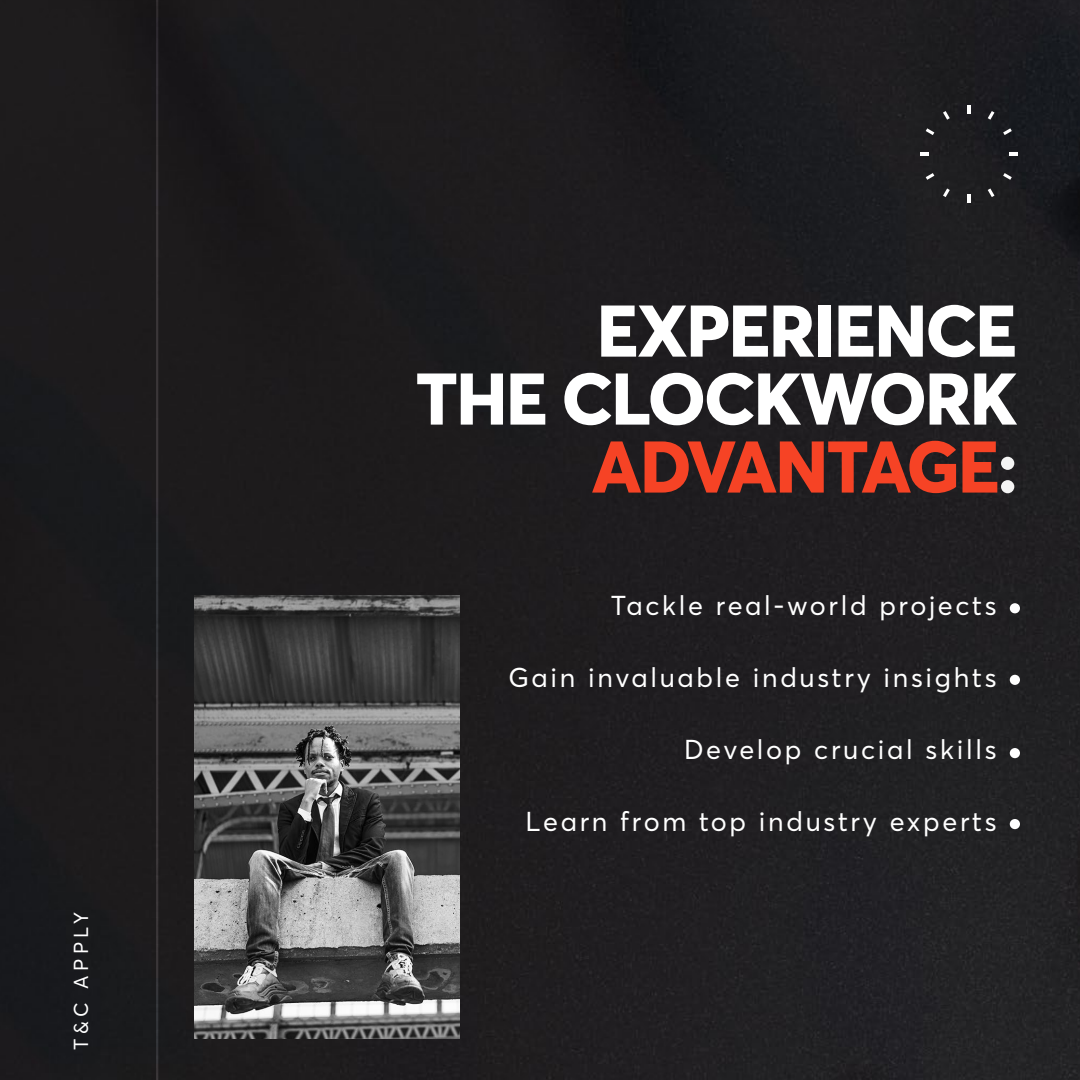
<style>
.page{position:relative;width:1080px;height:1080px;background:#1e1c1e}
.page>*{position:absolute;margin:0;border:0;box-sizing:border-box;transform-origin:0 0}
.t1{font:86px/71.9px "Averta Std";color:#fff;text-align:justify}
.t2{font:800 72px/68px "Averta Std";letter-spacing:-.02em;color:#fff;text-align:right}
.t3{font:27px "Averta Std";letter-spacing:.1em;color:#fff}
.t4{font:20px "Averta Std";letter-spacing:.225em;color:#fff}
.s1{color:#f64325}
.s2{color:#f4f4f4}
</style>
<div class="page">
<svg style="left:920px;top:153px;width:8px;height:3px"></svg>
<svg style="left:1009px;top:153px;width:9px;height:3px"></svg>
<svg style="left:967px;top:195px;width:3px;height:8px"></svg>
<svg style="left:967px;top:105px;width:3px;height:8px"></svg>
<svg style="left:926px;top:173px;width:8px;height:7px"></svg>
<svg style="left:1003px;top:128px;width:9px;height:7px"></svg>
<svg style="left:988px;top:188px;width:6px;height:9px"></svg>
<svg style="left:943px;top:111px;width:7px;height:9px"></svg>
<svg style="left:943px;top:188px;width:7px;height:9px"></svg>
<svg style="left:988px;top:111px;width:6px;height:9px"></svg>
<svg style="left:1003px;top:173px;width:9px;height:7px"></svg>
<svg style="left:926px;top:128px;width:8px;height:7px"></svg>
<hr style="left:156px;top:0;width:2px;height:1080px;background:#fff">
<svg style="left:195px;top:595px;width:264px;height:443px;background:#626262"></svg>
<p class="t4" style="left:67px;top:1050px;width:139px;rotate:-90deg">T&amp;C APPLY</p>
<h2 class="t2" style="left:416px;top:296px;width:603px">EXPERIENCE<br>THE CLOCKWORK<br><span class="s1">ADVANTAGE</span><span class="s2">:</span></h2>
<p class="t3" style="left:611px;top:587px;width:387px">Tackle real-world projects</p>
<p class="t3" style="left:508px;top:659px;width:490px">Gain invaluable industry insights</p>
<p class="t3" style="left:684px;top:731px;width:314px">Develop crucial skills</p>
<p class="t3" style="left:525px;top:803px;width:473px">Learn from top industry experts</p>
<h1 class="t1" style="left:1005px;top:543px;width:22px">. . . .</h1>
</div>
